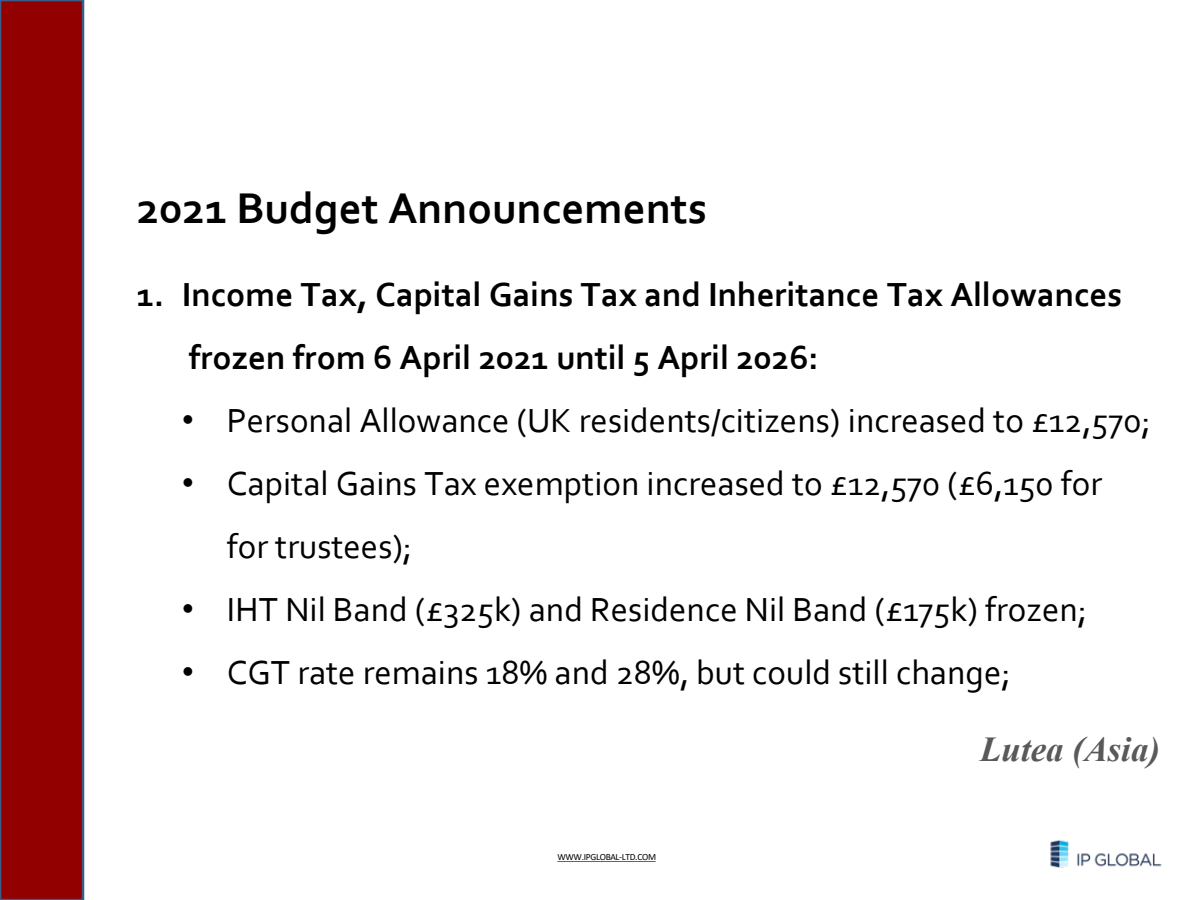
<style>
.page{position:relative;width:1200px;height:900px;background:#fff}
.page>*{position:absolute;margin:0;border:0;box-sizing:border-box;transform-origin:0 0}
.t1{font:700 45px "Corbel";color:#000}
.t2{font:35px "Corbel";color:#000}
.t3{font:700 35px "Corbel";color:#000}
.t4{font:italic 700 35px "Times New Roman";color:#595959}
.t5{font:9.5px "Calibri";letter-spacing:-.035em;color:#000}
.s1{font-family:"Arial"}
</style>
<div class="page">
<svg style="left:557px;top:861px;width:99px;height:1px"></svg>
<img style="left:1050px;top:840px;width:112px;height:28px">
<svg style="left:0;top:0;width:84px;height:900px;background:#8b060a"></svg>
<p class="t1" style="left:137px;top:180px;width:572px">2021 Budget Announcements</p>
<p class="t3" style="left:137px;top:273px;width:987px">1. Income Tax, Capital Gains Tax and Inheritance Tax Allowances</p>
<p class="t3" style="left:189px;top:336px;width:631px">frozen from 6 April 2021 until 5 April 2026:</p>
<p class="t2" style="left:182px;top:399px;width:970px"><span class="s1">•</span> Personal Allowance (UK residents/citizens) increased to £12,570;</p>
<p class="t2" style="left:182px;top:462px;width:922px"><span class="s1">•</span> Capital Gains Tax exemption increased to £12,570 (£6,150 for</p>
<p class="t2" style="left:227px;top:525px;width:187px">for trustees);</p>
<p class="t2" style="left:182px;top:588px;width:907px"><span class="s1">•</span> IHT Nil Band (£325k) and Residence Nil Band (£175k) frozen;</p>
<p class="t2" style="left:182px;top:651px;width:830px"><span class="s1">•</span> CGT rate remains 18% and 28%, but could still change;</p>
<p class="t5" style="left:557px;top:850px;width:100px">WWW.IPGLOBAL-LTD.COM</p>
<p class="t4" style="left:980px;top:725px;width:181px">Lutea (Asia)</p>
</div>
